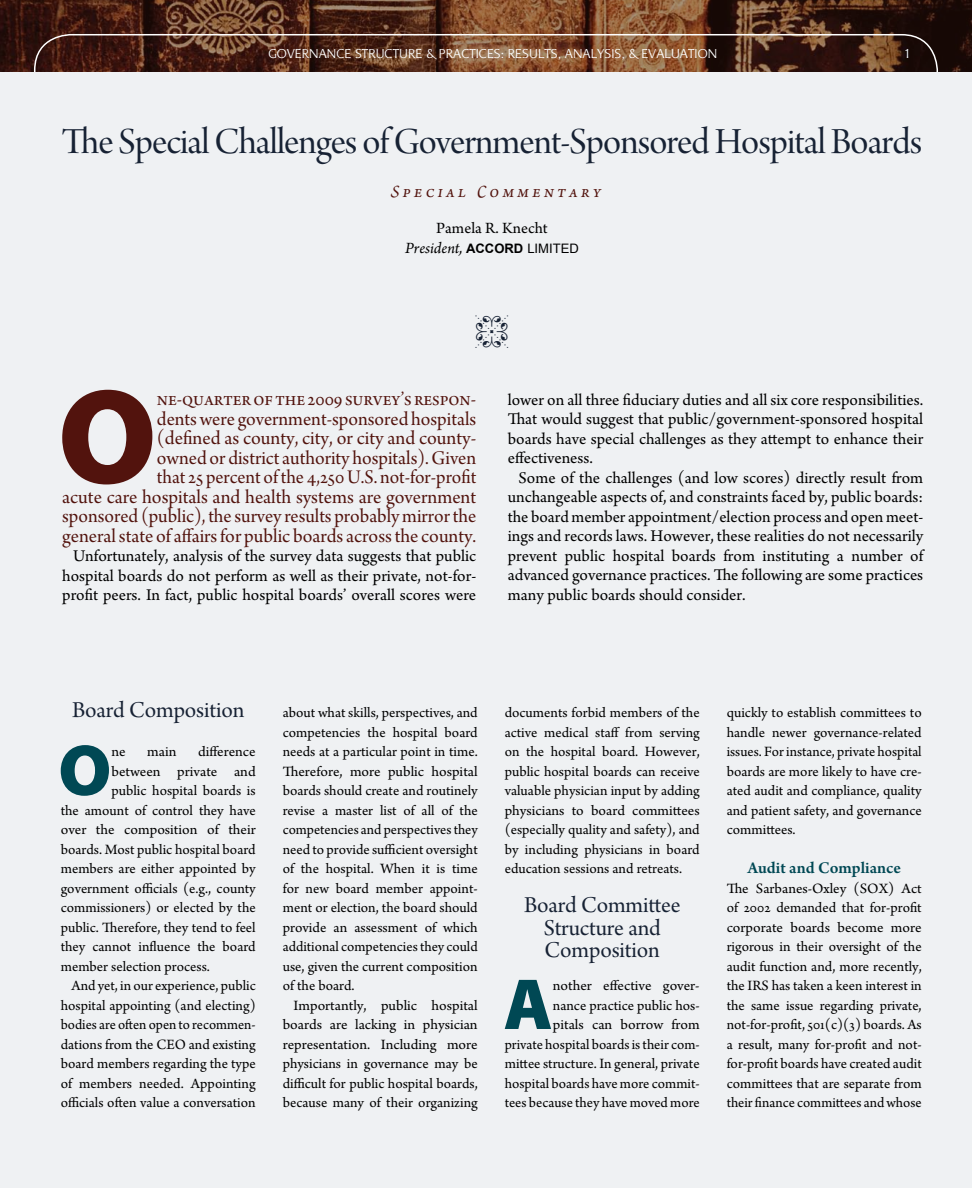
<style>
.page{position:relative;width:972px;height:1188px;background:#fff}
.page>*{position:absolute;margin:0;border:0;box-sizing:border-box;transform-origin:0 0}
.Commentary_-_Drop_Ca{font:900 136.2px "Myriad Pro";color:#52130d}
.Drop_cap_3{font:900 72.9px "Myriad Pro";color:#004854}
.t1{font:39px "Arno Pro Display";letter-spacing:-.02em;color:#172234}
.t2{font:24px/22.5px "Arno Pro Subhead";letter-spacing:-.005em;color:#172234;text-align:center}
.Commentary_-_Drop_Ca-2{font:20.4px/19.5px "Arno Pro Subhead";color:#52130d;text-align:right}
.body{font:italic 18px "Arno Pro";letter-spacing:.19em;color:#52130d}
.Commentary_-_larger{font:17.25px/19.5px "Arno Pro";color:#000;text-align:justify}
.t3{font:600 17.25px "Arno Pro";color:#004854}
.body-2{font:italic 16.5px "Arno Pro";color:#000}
.body-3{font:16.5px "Arno Pro";color:#000}
.body-4{font:15px/19.5px "Arno Pro";color:#000;text-align:justify}
.Drop_cap_3-2{font:15px/19.5px "Arno Pro";color:#000;text-align:right}
.body_text-no_indent{font:15px/19.5px "Arno Pro";color:#000;text-align:justify}
.t4{font:13.5px "Nerva";color:#fff}
.s1{font-family:"Arial";font-weight:700;font-style:normal;font-size:13.05px}
.s2{font-family:"Arial";font-style:normal;font-size:13.05px}
</style>
<div class="page">
<img style="left:0;top:0;width:972px;height:72px">
<div style="left:34px;top:34px;width:904px;height:98px;border:2px solid #fff;border-radius:36px"></div>
<div style="left:0;top:72px;width:972px;height:1116px;background:#eff1f3"></div>
<p class="t4" style="left:268px;top:45px;width:450px">GOVERNANCE STRUCTURE &amp; PRACTICES: RESULTS, ANALYSIS, &amp; EVALUATION</p>
<p class="t4" style="left:904px;top:45px;width:7px">1</p>
<h1 class="t1" style="left:62px;top:120px;width:862px">The Special Challenges of Government-Sponsored Hospital Boards</h1>
<p class="body" style="left:391px;top:181px;width:212px">Special Commentary</p>
<p class="body-3" style="left:436px;top:219px;width:113px">Pamela R. Knecht</p>
<p class="body-2" style="left:405px;top:238px;width:175px">President, <span class="s1">ACCORD</span> <span class="s2">LIMITED</span></p>
<p class="Commentary_-_Drop_Ca" style="left:58px;top:346px;width:101px">O</p>
<p class="Commentary_-_Drop_Ca-2" style="left:62px;top:390px;width:416px">ne-quarter of the 2009 survey’s respon-<br>dents were government-sponsored hospitals<br>(defined as county, city, or city and county-<br>owned or district authority hospitals). Given<br>that 25 percent of the 4,250 U.S. not-for-profit<br>acute care hospitals and health systems are government sponsored (public), the survey results probably mirror the general state of affairs for public boards across the county.</p>
<p class="Commentary_-_larger" style="left:62px;top:547px;width:416px;text-indent:11px">Unfortunately, analysis of the survey data suggests that public hospital boards do not perform as well as their private, not-for&shy;profit peers. In fact, public hospital boards’ overall scores were</p>
<p class="Commentary_-_larger" style="left:508px;top:391px;width:417px">lower on all three fiduciary duties and all six core responsibilities.<br>That would suggest that public/government-sponsored hospital boards have special challenges as they attempt to enhance their effectiveness.</p>
<p class="Commentary_-_larger" style="left:508px;top:469px;width:417px;text-indent:11px">Some of the challenges (and low scores) directly result from unchangeable aspects of, and constraints faced by, public boards: the board member appointment/election process and open meet&shy;ings and records laws. However, these realities do not necessarily prevent public hospital boards from instituting a number of advanced governance practices. The following are some practices many public boards should consider.</p>
<h2 class="t2" style="left:72px;top:700px;width:174px">Board Composition</h2>
<p class="Drop_cap_3" style="left:58px;top:722px;width:55px">O</p>
<p class="Drop_cap_3-2" style="left:111px;top:743px;width:16px">ne</p>
<p class="Drop_cap_3-2" style="left:147px;top:743px;width:31px">main</p>
<p class="Drop_cap_3-2" style="left:198px;top:743px;width:59px">difference</p>
<p class="Drop_cap_3-2" style="left:111px;top:762px;width:146px">between private and</p>
<p class="Drop_cap_3-2" style="left:111px;top:782px;width:146px">public hospital boards is</p>
<p class="Drop_cap_3-2" style="left:61px;top:801px;width:196px">the amount of control they have</p>
<p class="Drop_cap_3-2" style="left:61px;top:821px;width:197px">over the composition of their</p>
<p class="Drop_cap_3-2" style="left:61px;top:840px;width:196px">boards. Most public hospital board</p>
<p class="Drop_cap_3-2" style="left:61px;top:860px;width:196px">members are either appointed by</p>
<p class="Drop_cap_3-2" style="left:61px;top:879px;width:196px">government officials (e.g., county</p>
<p class="Drop_cap_3-2" style="left:61px;top:899px;width:196px">commissioners) or elected by the</p>
<p class="Drop_cap_3-2" style="left:61px;top:918px;width:196px">public. Therefore, they tend to feel</p>
<p class="Drop_cap_3-2" style="left:61px;top:938px;width:197px">they cannot influence the board</p>
<p class="Drop_cap_3-2" style="left:61px;top:957px;width:151px">member selection process.</p>
<p class="body-4" style="left:61px;top:977px;width:197px;text-indent:11px">And yet, in our experience, public hospital appointing (and electing) bodies are often open to recommen&shy;dations from the CEO and existing board members regarding the type of members needed. Appointing officials often value a conversation</p>
<p class="body-4" style="left:283px;top:704px;width:197px">about what skills, perspectives, and competencies the hospital board needs at a particular point in time.<br>Therefore, more public hospital boards should create and routinely revise a master list of all of the competencies and perspectives they need to provide sufficient oversight of the hospital. When it is time for new board member appoint&shy;ment or election, the board should provide an assessment of which additional competencies they could use, given the current composition of the board.</p>
<p class="body-4" style="left:283px;top:996px;width:197px;text-indent:11px">Importantly, public hospital boards are lacking in physician representation. Including more physicians in governance may be difficult for public hospital boards, because many of their organizing</p>
<p class="body-4" style="left:505px;top:704px;width:197px">documents forbid members of the active medical staff from serving on the hospital board. However, public hospital boards can receive valuable physician input by adding physicians to board committees (especially quality and safety), and by including physicians in board education sessions and retreats.</p>
<h2 class="t2" style="left:524px;top:895px;width:158px">Board Committee<br>Structure and<br>Composition</h2>
<p class="Drop_cap_3" style="left:504px;top:956px;width:51px">A</p>
<p class="Drop_cap_3-2" style="left:505px;top:977px;width:197px">nother effective gover-<br>nance practice public hos-<br>pitals can borrow from<br>private hospital boards is their com&shy;mittee structure. In general, private hospital boards have more commit&shy;tees because they have moved more</p>
<p class="Drop_cap_3-2" style="left:727px;top:704px;width:197px;text-align:justify">quickly to establish committees to handle newer governance-related issues. For instance, private hospital boards are more likely to have cre&shy;ated audit and compliance, quality and patient safety, and governance committees.</p>
<h3 class="t3" style="left:747px;top:858px;width:155px">Audit and Compliance</h3>
<p class="body_text-no_indent" style="left:727px;top:879px;width:197px">The Sarbanes-Oxley (SOX) Act of 2002 demanded that for-profit corporate boards become more rigorous in their oversight of the audit function and, more recently, the IRS has taken a keen interest in the same issue regarding private, not-for-profit, 501(c)(3) boards. As a result, many for-profit and not&shy;for-profit boards have created audit committees that are separate from their finance committees and whose</p>
</div>
